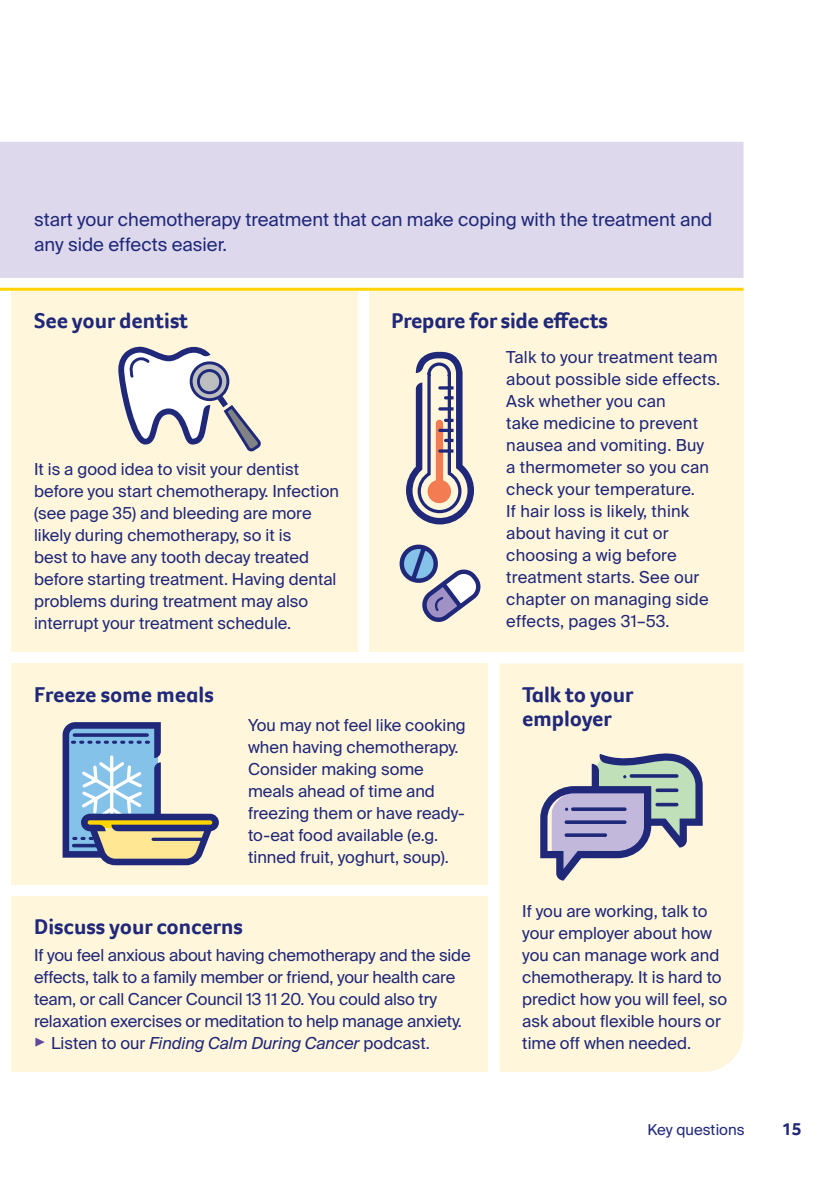
<style>
.page{position:relative;width:840px;height:1191px;background:#fff}
.page>*{position:absolute;margin:0;border:0;box-sizing:border-box;transform-origin:0 0}
.t1{font:700 22px/24px "Foco CC";color:#1f2879}
.t2{font:18.4px/25px "Suisse Intl";color:#1f2879}
.t3{font:700 18px "Foco CC";color:#1f2879}
.t4{font:16.4px/22px "Suisse Intl";color:#1f2879}
.t5{font:15px "Suisse Intl";color:#1f2879}
.s1{font-family:"Minion Pro";font-size:19px;color:#60489d}
.s2{font-style:italic}
</style>
<div class="page">
<div style="left:11px;top:289px;width:346px;height:363px;background:#fff6db"></div>
<div style="left:369px;top:289px;width:374px;height:363px;background:#fff6db"></div>
<div style="left:0;top:142px;width:743px;height:136px;background:#ddd8ec"></div>
<div style="left:499px;top:663px;width:244px;height:408px;background:#fff6db"></div>
<div style="left:11px;top:663px;width:477px;height:221px;background:#fff6db"></div>
<svg style="left:118px;top:346px;width:143px;height:106px"></svg>
<hr style="left:0;top:288px;width:743px;height:3px;background:#ffd400">
<div style="left:11px;top:896px;width:477px;height:175px;background:#fff6db"></div>
<svg style="left:63px;top:722px;width:156px;height:144px"></svg>
<svg style="left:153px;top:837px;width:52px;height:4px"></svg>
<svg style="left:399px;top:544px;width:82px;height:78px"></svg>
<svg style="left:540px;top:752px;width:162px;height:128px"></svg>
<svg style="left:406px;top:352px;width:67px;height:173px"></svg>
<p class="t2" style="left:34px;top:207px;width:679px">start your chemotherapy treatment that can make coping with the treatment and any side effects easier.</p>
<h1 class="t1" style="left:34px;top:308px;width:156px">See your dentist</h1>
<p class="t4" style="left:34px;top:459px;width:306px">It is a good idea to visit your dentist before you start chemotherapy. Infection (see page 35) and bleeding are more likely during chemotherapy, so it is<br>best to have any tooth decay treated before starting treatment. Having dental problems during treatment may also interrupt your treatment schedule.</p>
<h1 class="t1" style="left:391px;top:308px;width:218px">Prepare for side effects</h1>
<p class="t4" style="left:506px;top:346px;width:215px">Talk to your treatment team about possible side effects.<br>Ask whether you can<br>take medicine to prevent nausea and vomiting. Buy<br>a thermometer so you can check your temperature.<br>If hair loss is likely, think about having it cut or choosing a wig before treatment starts. See our chapter on managing side effects, pages 31–53.</p>
<h1 class="t1" style="left:34px;top:682px;width:181px">Freeze some meals</h1>
<p class="t4" style="left:248px;top:714px;width:219px">You may not feel like cooking when having chemotherapy.<br>Consider making some meals ahead of time and freezing them or have ready&shy;to-eat food available (e.g. tinned fruit, yoghurt, soup).</p>
<h1 class="t1" style="left:34px;top:913px;width:210px">Discuss your concerns</h1>
<p class="t4" style="left:34px;top:944px;width:438px">If you feel anxious about having chemotherapy and the side effects, talk to a family member or friend, your health care team, or call Cancer Council 13 11 20. You could also try relaxation exercises or meditation to help manage anxiety. <span class="s1">▶</span> Listen to our <span class="s2">Finding Calm During Cancer</span> podcast.</p>
<h1 class="t1" style="left:522px;top:682px;width:113px">Talk to your employer</h1>
<p class="t4" style="left:522px;top:900px;width:206px">If you are working, talk to your employer about how you can manage work and chemotherapy. It is hard to predict how you will feel, so ask about flexible hours or time off when needed.</p>
<p class="t5" style="left:647px;top:1121px;width:99px">Key questions</p>
<p class="t3" style="left:781px;top:1117px;width:21px">15</p>
</div>
